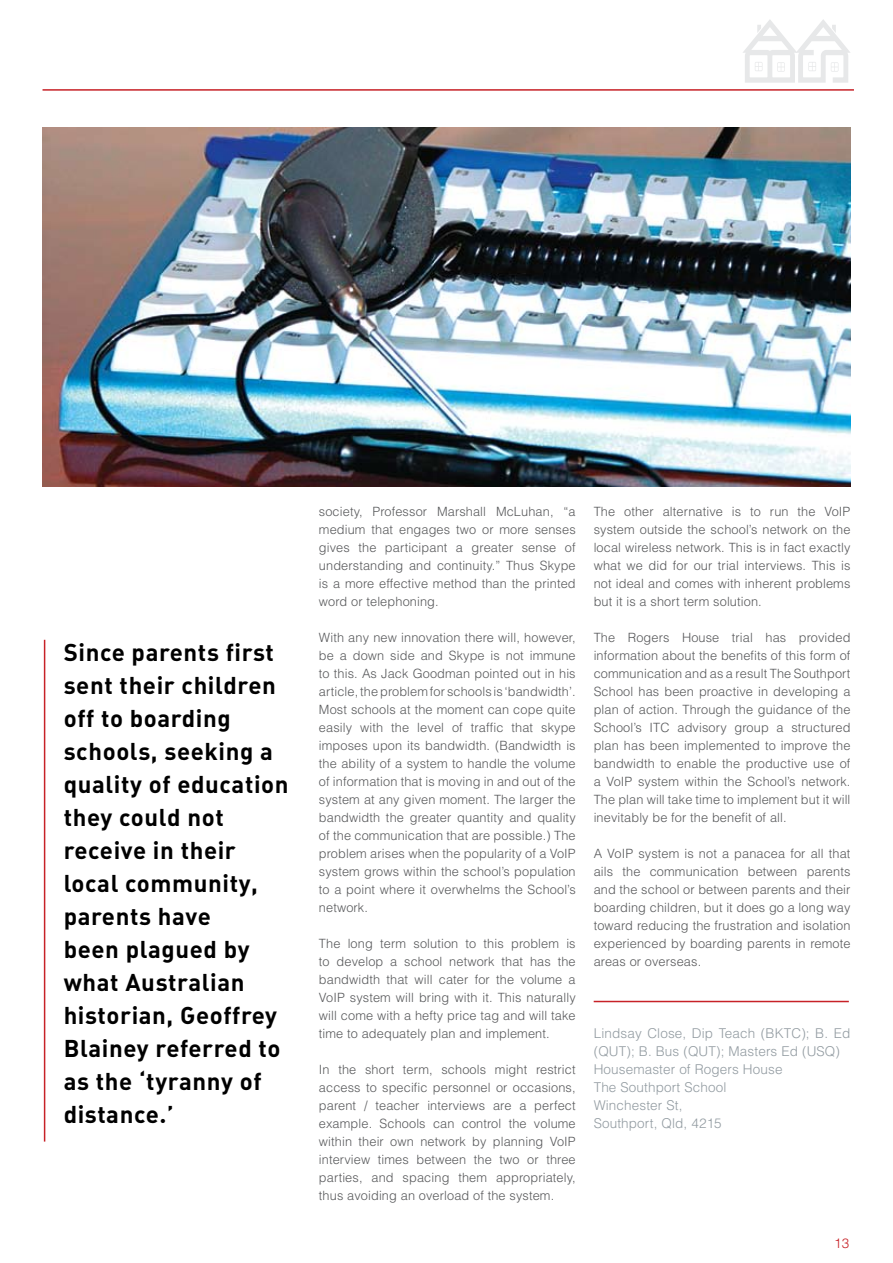
<style>
.page{position:relative;width:893px;height:1263px;background:#fff}
.page>*{position:absolute;margin:0;border:0;box-sizing:border-box;transform-origin:0 0}
.t1{font:24px/33px "DIN Bold Alternate";letter-spacing:.025em;color:#000}
.t2{font:300 13.5px/18px "Helvetica";letter-spacing:.01em;color:#929ba1}
.t3{font:300 13.5px "Helvetica";color:#c72127}
.t4{font:300 12.75px/18px "Helvetica";letter-spacing:.01em;color:#58595b;text-align:justify}
</style>
<div class="page">
<hr style="left:43px;top:89px;width:811px;height:2px;background:#c72127">
<svg style="left:743px;top:19px;width:107px;height:64px"></svg>
<hr style="left:594px;top:1001px;width:255px;height:1px;background:#c72127">
<img style="left:43px;top:128px;width:807px;height:358px">
<hr style="left:44px;top:640px;width:1px;height:501px;background:#c72127">
<p class="t1" style="left:64px;top:635px;width:226px">Since parents first sent their children off to boarding schools, seeking a quality of education they could not receive in their local community, parents have<br>been plagued by what Australian historian, Geoffrey<br>Blainey referred to as the ‘tyranny of distance.’</p>
<p class="t4" style="left:319px;top:502px;width:258px">society, Professor Marshall McLuhan, “a medium that engages two or more senses gives the participant a greater sense of understanding and continuity.” Thus Skype is a more effective method than the printed word or telephoning.</p>
<p class="t4" style="left:319px;top:629px;width:258px">With any new innovation there will, however, be a down side and Skype is not immune to this. As Jack Goodman pointed out in his article, the problem for schools is ‘bandwidth’.<br>Most schools at the moment can cope quite easily with the level of traffic that skype imposes upon its bandwidth. (Bandwidth is the ability of a system to handle the volume of information that is moving in and out of the system at any given moment. The larger the bandwidth the greater quantity and quality of the communication that are possible.) The problem arises when the popularity of a VoIP system grows within the school’s population to a point where it overwhelms the School’s network.</p>
<p class="t4" style="left:319px;top:935px;width:258px">The long term solution to this problem is to develop a school network that has the bandwidth that will cater for the volume a VoIP system will bring with it. This naturally will come with a hefty price tag and will take time to adequately plan and implement.</p>
<p class="t4" style="left:319px;top:1061px;width:258px">In the short term, schools might restrict access to specific personnel or occasions, parent / teacher interviews are a perfect example. Schools can control the volume within their own network by planning VoIP interview times between the two or three parties, and spacing them appropriately, thus avoiding an overload of the system.</p>
<p class="t4" style="left:594px;top:503px;width:258px">The other alternative is to run the VoIP system outside the school’s network on the local wireless network. This is in fact exactly what we did for our trial interviews. This is not ideal and comes with inherent problems but it is a short term solution.</p>
<p class="t4" style="left:594px;top:629px;width:258px">The Rogers House trial has provided information about the benefits of this form of communication and as a result The Southport School has been proactive in developing a plan of action. Through the guidance of the School’s ITC advisory group a structured plan has been implemented to improve the bandwidth to enable the productive use of a VoIP system within the School’s network.<br>The plan will take time to implement but it will inevitably be for the benefit of all.</p>
<p class="t4" style="left:594px;top:845px;width:258px">A VoIP system is not a panacea for all that ails the communication between parents and the school or between parents and their boarding children, but it does go a long way toward reducing the frustration and isolation experienced by boarding parents in remote areas or overseas.</p>
<p class="t2" style="left:594px;top:1024px;width:258px">Lindsay Close, Dip Teach (BKTC); B. Ed (QUT); B. Bus (QUT); Masters Ed (USQ)<br>Housemaster of Rogers House<br>The Southport School<br>Winchester St,<br>Southport, Qld, 4215</p>
<p class="t3" style="left:834px;top:1235px;width:17px">13</p>
</div>
